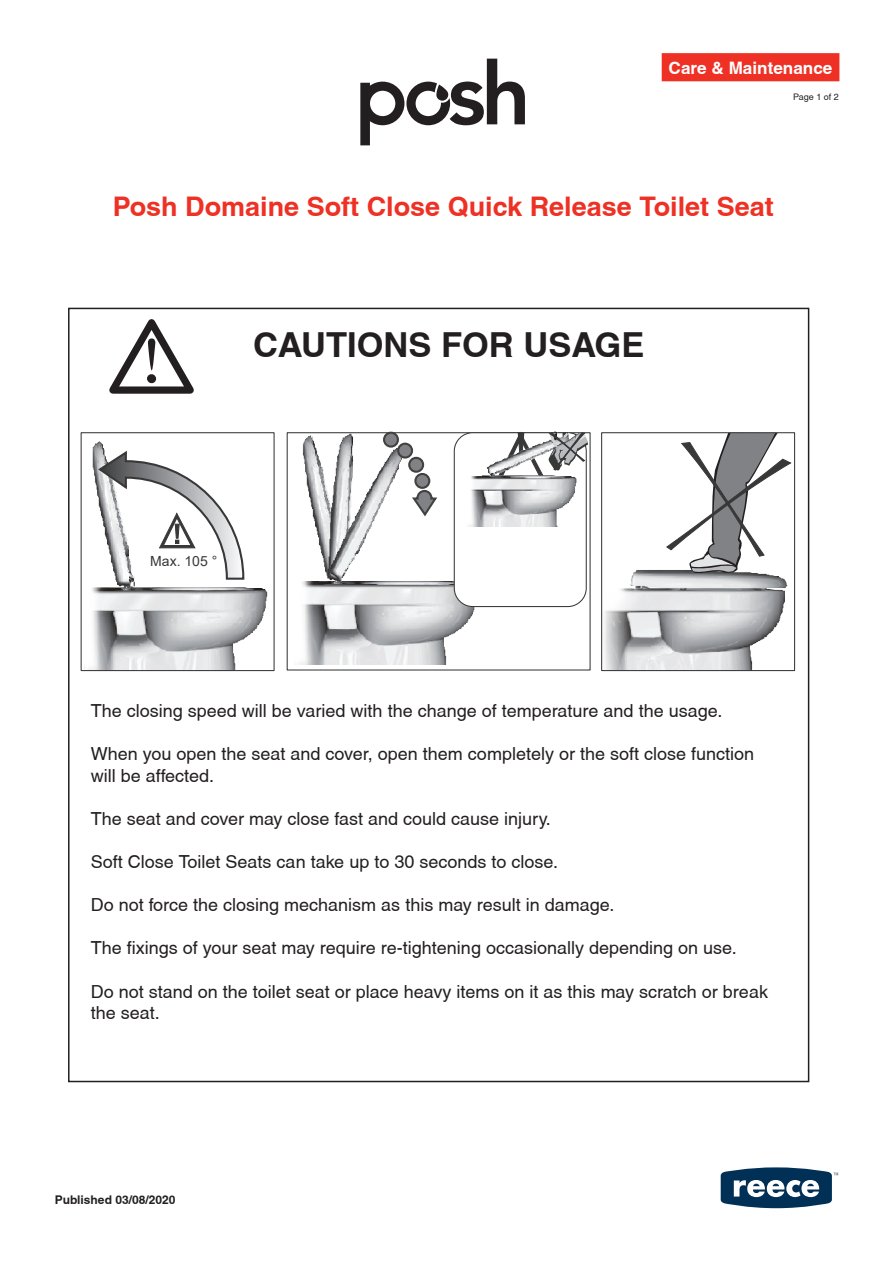
<style>
.page{position:relative;width:893px;height:1263px;background:#fff}
.page>*{position:absolute;margin:0;border:0;box-sizing:border-box;transform-origin:0 0}
.t1{font:700 34.5px "Helvetica";color:#231f20}
.Heading_1{font:700 27px "Helvetica";color:#ee3124}
.t2{font:18px/21.6px "Helvetica";color:#231f20}
.t3{font:700 17.1px "Helvetica";color:#fff}
.t4{font:13.95px "Arial";color:#383839}
.t5{font:700 12px "Helvetica";color:#231f20}
.t6{font:9px "Helvetica";color:#231f20}
</style>
<div class="page">
<div style="left:662px;top:53px;width:177px;height:28px;background:#ee3124"></div>
<svg style="left:360px;top:59px;width:165px;height:86px"></svg>
<svg style="left:721px;top:1167px;width:117px;height:41px"></svg>
<img style="left:604px;top:570px;width:184px;height:99px">
<img style="left:299px;top:434px;width:186px;height:230px">
<img style="left:80px;top:439px;width:188px;height:231px">
<div style="left:81px;top:432px;width:194px;height:239px;border:1px solid #383839"></div>
<div style="left:287px;top:432px;width:304px;height:238px;border:1px solid #383839"></div>
<svg style="left:382px;top:431px;width:57px;height:87px"></svg>
<svg style="left:96px;top:450px;width:149px;height:131px"></svg>
<div style="left:454px;top:433px;width:132px;height:173px;background:#fff;border-radius:18px"></div>
<img style="left:465px;top:434px;width:112px;height:92px">
<div style="left:454px;top:432px;width:133px;height:175px;border:1px solid #383839;border-radius:18px"></div>
<svg style="left:495px;top:431px;width:93px;height:51px"></svg>
<svg style="left:666px;top:434px;width:126px;height:140px"></svg>
<div style="left:601px;top:432px;width:194px;height:239px;border:1px solid #383839"></div>
<svg style="left:109px;top:319px;width:85px;height:75px"></svg>
<p class="t3" style="left:669px;top:58px;width:165px">Care &amp; Maintenance</p>
<p class="t6" style="left:793px;top:92px;width:47px">Page 1 of 2</p>
<p class="Heading_1" style="left:113px;top:190px;width:662px">Posh Domaine Soft Close Quick Release Toilet Seat</p>
<p class="t1" style="left:253px;top:324px;width:393px">CAUTIONS FOR USAGE</p>
<p class="t4" style="left:150px;top:551px;width:69px">Max. 105 °</p>
<p class="t2" style="left:91px;top:699px;width:633px">The closing speed will be varied with the change of temperature and the usage.</p>
<p class="t2" style="left:91px;top:743px;width:665px">When you open the seat and cover, open them completely or the soft close function will be affected.</p>
<p class="t2" style="left:91px;top:807px;width:462px">The seat and cover may close fast and could cause injury.</p>
<p class="t2" style="left:91px;top:851px;width:469px">Soft Close Toilet Seats can take up to 30 seconds to close.</p>
<p class="t2" style="left:91px;top:894px;width:525px">Do not force the closing mechanism as this may result in damage.</p>
<p class="t2" style="left:91px;top:937px;width:648px">The fixings of your seat may require re-tightening occasionally depending on use.</p>
<p class="t2" style="left:91px;top:980px;width:679px">Do not stand on the toilet seat or place heavy items on it as this may scratch or break the seat.</p>
<p class="t5" style="left:55px;top:1192px;width:122px">Published 03/08/2020</p>
</div>
